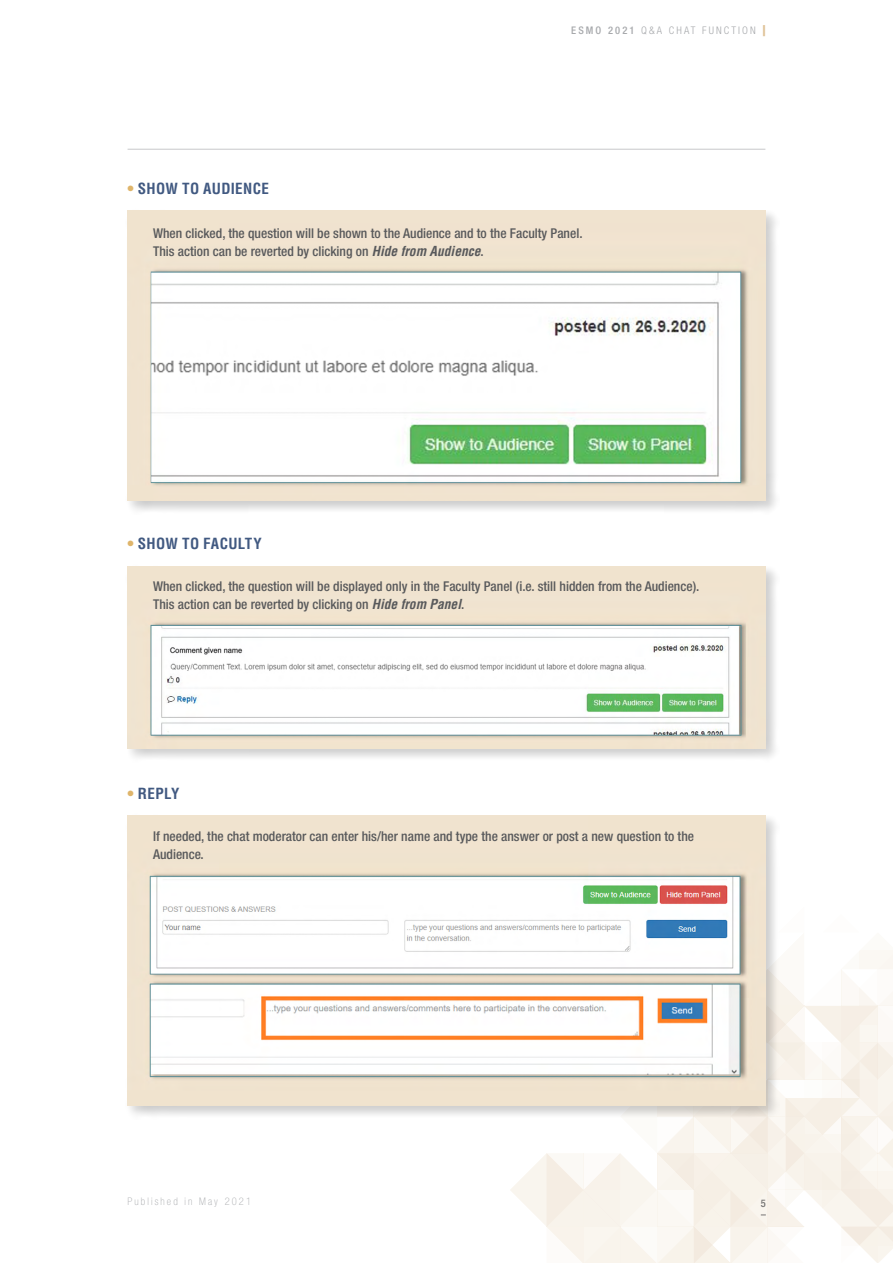
<style>
.page{position:relative;width:893px;height:1263px;background:#fff}
.page>*{position:absolute;margin:0;border:0;box-sizing:border-box;transform-origin:0 0}
.t1{font:700 condensed 15px "Helvetica LT Std";letter-spacing:.02em;color:#415981}
.t2{font:500 condensed 13.5px/18px "Helvetica Neue";color:#58595b}
.t3{font:300 condensed 10.5px "Helvetica Neue";letter-spacing:.2em;color:#a7a9ac}
.t4{font:100 condensed 10.5px "Helvetica Neue LT Std";letter-spacing:.2em;color:#a7a9ac}
.t5{font:500 condensed 10.5px "Helvetica Neue";color:#77787b}
.s1{color:#dfb56b}
.s2{font-weight:500}
.s3{font-family:"Helvetica Neue LT Pro";font-weight:700;font-size:15px;color:#dfc297}
.s4{font-family:"Helvetica LT Std";font-weight:700;font-style:italic}
</style>
<div class="page">
<svg style="left:510px;top:950px;width:383px;height:313px"></svg>
<hr style="left:128px;top:149px;width:637px;height:1px;background:#c7c8ca">
<div style="left:126px;top:208px;width:654px;height:307px;background:#000;opacity:.2"></div>
<img style="left:128px;top:210px;width:637px;height:291px">
<div style="left:126px;top:564px;width:654px;height:199px;background:#000;opacity:.2"></div>
<img style="left:128px;top:566px;width:637px;height:182px">
<div style="left:126px;top:813px;width:654px;height:306px;background:#000;opacity:.2"></div>
<img style="left:128px;top:815px;width:637px;height:290px">
<p class="t1" style="left:128px;top:179px;width:143px"><span class="s1">•</span> SHOW TO AUDIENCE</p>
<p class="t3" style="left:571px;top:24px;width:196px"><span class="s2">ESMO 2021</span> Q&amp;A CHAT FUNCTION <span class="s3">|</span></p>
<p class="t2" style="left:153px;top:224px;width:431px">When clicked, the question will be shown to the Audience and to the Faculty Panel.<br>This action can be reverted by clicking on <span class="s4">Hide from Audience</span>.</p>
<p class="t1" style="left:128px;top:534px;width:136px"><span class="s1">•</span> SHOW TO FACULTY</p>
<p class="t2" style="left:153px;top:577px;width:548px">When clicked, the question will be displayed only in the Faculty Panel (i.e. still hidden from the Audience).<br>This action can be reverted by clicking on <span class="s4">Hide from Panel</span>.</p>
<p class="t1" style="left:128px;top:784px;width:53px"><span class="s1">•</span> REPLY</p>
<p class="t2" style="left:153px;top:827px;width:543px">If needed, the chat moderator can enter his/her name and type the answer or post a new question to the<br>Audience.</p>
<p class="t4" style="left:128px;top:1195px;width:125px">Published in May 2021</p>
<p class="t5" style="left:761px;top:1197px;width:7px">5</p>
</div>
